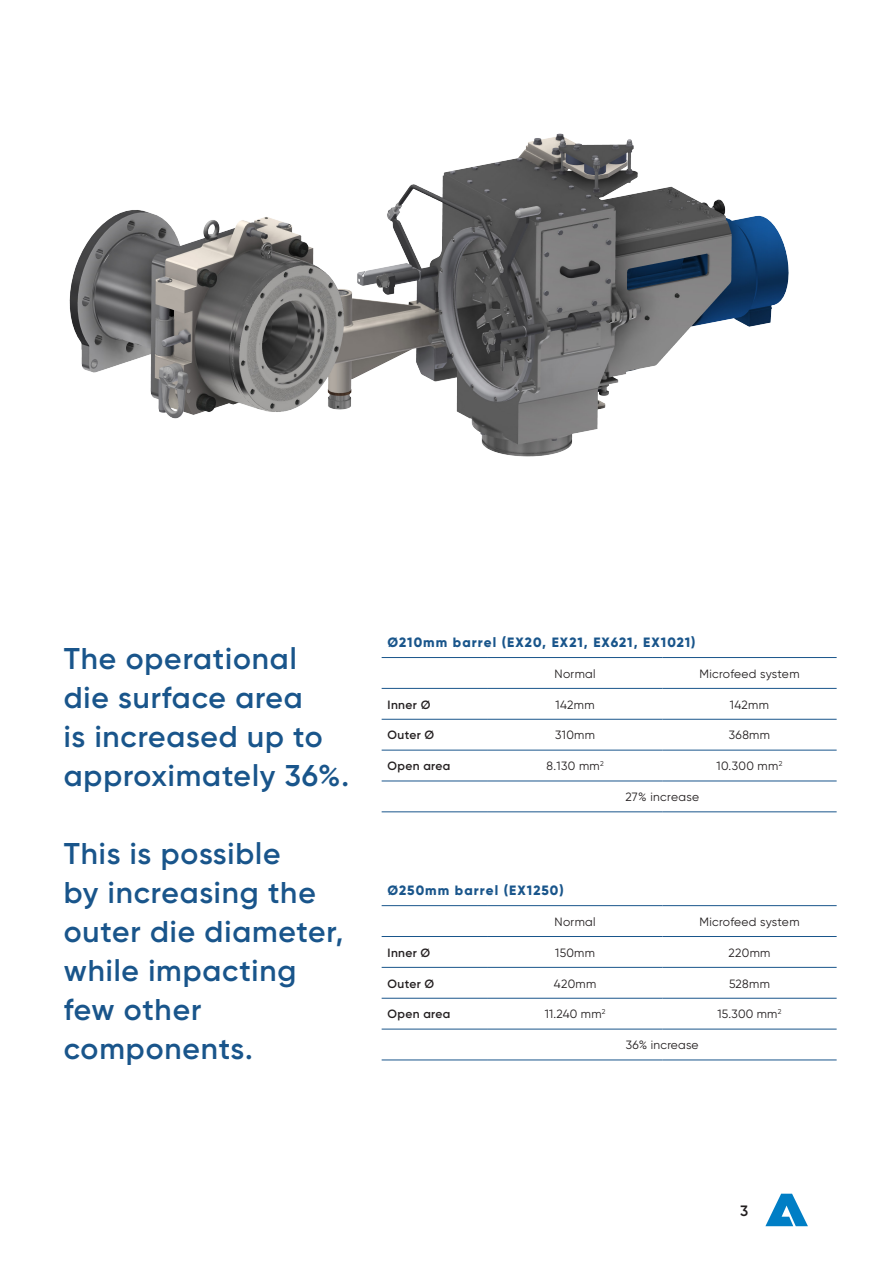
<style>
.page{position:relative;width:893px;height:1263px;background:#fff}
.page>*{position:absolute;margin:0;border:0;box-sizing:border-box;transform-origin:0 0}
.ANDRITZ_Level_2-3_Qu{font:600 30px/39px "Gilroy";letter-spacing:.03em;color:#19558b}
.t1{font:600 15px "Gilroy";color:#231f20}
.ANDRITZ_Level_2-3_Ta{font:800 13.5px "Gilroy";letter-spacing:.08em;color:#19558b}
.ANDRITZ_Level_2-3_Ta-2{font:12px "Gilroy";letter-spacing:.03em;color:#231f20}
.ANDRITZ_Level_2-3_Ta-3{font:600 12px "Gilroy";letter-spacing:.03em;color:#231f20}
.ANDRITZ_Level_2-3_Ta-4{font:12px "Gilroy";letter-spacing:.01em;color:#231f20}
.billedtxt_højre_st{font:12px "Gilroy";letter-spacing:.02em;color:#231f20}
</style>
<div class="page">
<svg style="left:765px;top:1194px;width:43px;height:32px"></svg>
<svg style="left:382px;top:687px;width:455px;height:374px"></svg>
<hr style="left:382px;top:657px;width:106px;height:1px;background:#19558b">
<hr style="left:488px;top:657px;width:174px;height:1px;background:#19558b">
<hr style="left:662px;top:657px;width:175px;height:1px;background:#19558b">
<hr style="left:382px;top:688px;width:106px;height:1px;background:#19558b">
<hr style="left:488px;top:688px;width:174px;height:1px;background:#19558b">
<hr style="left:662px;top:688px;width:175px;height:1px;background:#19558b">
<hr style="left:382px;top:719px;width:106px;height:1px;background:#19558b">
<hr style="left:488px;top:719px;width:174px;height:1px;background:#19558b">
<hr style="left:662px;top:719px;width:175px;height:1px;background:#19558b">
<hr style="left:382px;top:750px;width:106px;height:1px;background:#19558b">
<hr style="left:488px;top:750px;width:174px;height:1px;background:#19558b">
<hr style="left:662px;top:750px;width:175px;height:1px;background:#19558b">
<hr style="left:382px;top:781px;width:106px;height:1px;background:#19558b">
<hr style="left:488px;top:781px;width:174px;height:1px;background:#19558b">
<hr style="left:662px;top:781px;width:175px;height:1px;background:#19558b">
<hr style="left:382px;top:811px;width:106px;height:1px;background:#19558b">
<hr style="left:488px;top:811px;width:174px;height:1px;background:#19558b">
<hr style="left:662px;top:811px;width:175px;height:1px;background:#19558b">
<hr style="left:382px;top:905px;width:106px;height:1px;background:#19558b">
<hr style="left:488px;top:905px;width:174px;height:1px;background:#19558b">
<hr style="left:662px;top:905px;width:175px;height:1px;background:#19558b">
<hr style="left:382px;top:936px;width:106px;height:1px;background:#19558b">
<hr style="left:488px;top:936px;width:174px;height:1px;background:#19558b">
<hr style="left:662px;top:936px;width:175px;height:1px;background:#19558b">
<hr style="left:382px;top:967px;width:106px;height:1px;background:#19558b">
<hr style="left:488px;top:967px;width:174px;height:1px;background:#19558b">
<hr style="left:662px;top:967px;width:175px;height:1px;background:#19558b">
<hr style="left:382px;top:998px;width:106px;height:1px;background:#19558b">
<hr style="left:488px;top:998px;width:174px;height:1px;background:#19558b">
<hr style="left:662px;top:998px;width:175px;height:1px;background:#19558b">
<hr style="left:382px;top:1029px;width:106px;height:1px;background:#19558b">
<hr style="left:488px;top:1029px;width:174px;height:1px;background:#19558b">
<hr style="left:662px;top:1029px;width:175px;height:1px;background:#19558b">
<hr style="left:382px;top:1059px;width:106px;height:1px;background:#19558b">
<hr style="left:488px;top:1059px;width:174px;height:1px;background:#19558b">
<hr style="left:662px;top:1059px;width:175px;height:1px;background:#19558b">
<img style="left:69px;top:133px;width:720px;height:324px">
<p class="ANDRITZ_Level_2-3_Qu" style="left:64px;top:639px;width:287px">The operational die surface area<br>is increased up to approximately 36%.</p>
<p class="ANDRITZ_Level_2-3_Qu" style="left:64px;top:834px;width:281px">This is possible<br>by increasing the outer die diameter, while impacting few other components.</p>
<p class="ANDRITZ_Level_2-3_Ta" style="left:388px;top:634px;width:309px">Ø210mm barrel (EX20, EX21, EX621, EX1021)</p>
<p class="ANDRITZ_Level_2-3_Ta-2" style="left:554px;top:666px;width:43px">Normal</p>
<p class="ANDRITZ_Level_2-3_Ta-4" style="left:699px;top:666px;width:102px">Microfeed system</p>
<p class="ANDRITZ_Level_2-3_Ta-3" style="left:388px;top:697px;width:44px">Inner Ø</p>
<p class="ANDRITZ_Level_2-3_Ta-2" style="left:556px;top:697px;width:41px">142mm</p>
<p class="ANDRITZ_Level_2-3_Ta-2" style="left:730px;top:697px;width:41px">142mm</p>
<p class="ANDRITZ_Level_2-3_Ta-3" style="left:388px;top:728px;width:48px">Outer Ø</p>
<p class="ANDRITZ_Level_2-3_Ta-2" style="left:555px;top:728px;width:41px">310mm</p>
<p class="ANDRITZ_Level_2-3_Ta-2" style="left:729px;top:728px;width:43px">368mm</p>
<p class="ANDRITZ_Level_2-3_Ta-3" style="left:388px;top:759px;width:64px">Open area</p>
<p class="ANDRITZ_Level_2-3_Ta-2" style="left:546px;top:759px;width:59px">8.130 mm<sup>2</sup></p>
<p class="ANDRITZ_Level_2-3_Ta-2" style="left:717px;top:759px;width:67px">10.300 mm<sup>2</sup></p>
<p class="ANDRITZ_Level_2-3_Ta-2" style="left:625px;top:790px;width:75px">27% increase</p>
<p class="ANDRITZ_Level_2-3_Ta" style="left:388px;top:882px;width:178px">Ø250mm barrel (EX1250)</p>
<p class="ANDRITZ_Level_2-3_Ta-2" style="left:554px;top:914px;width:43px">Normal</p>
<p class="ANDRITZ_Level_2-3_Ta-4" style="left:699px;top:914px;width:102px">Microfeed system</p>
<p class="ANDRITZ_Level_2-3_Ta-3" style="left:388px;top:945px;width:44px">Inner Ø</p>
<p class="ANDRITZ_Level_2-3_Ta-2" style="left:555px;top:945px;width:41px">150mm</p>
<p class="ANDRITZ_Level_2-3_Ta-2" style="left:728px;top:945px;width:43px">220mm</p>
<p class="ANDRITZ_Level_2-3_Ta-3" style="left:388px;top:976px;width:48px">Outer Ø</p>
<p class="ANDRITZ_Level_2-3_Ta-2" style="left:554px;top:976px;width:44px">420mm</p>
<p class="ANDRITZ_Level_2-3_Ta-2" style="left:729px;top:976px;width:42px">528mm</p>
<p class="ANDRITZ_Level_2-3_Ta-3" style="left:388px;top:1007px;width:64px">Open area</p>
<p class="billedtxt_højre_st" style="left:545px;top:1007px;width:62px">11.240 mm<sup>2</sup></p>
<p class="billedtxt_højre_st" style="left:718px;top:1007px;width:65px">15.300 mm<sup>2</sup></p>
<p class="billedtxt_højre_st" style="left:626px;top:1038px;width:74px">36% increase</p>
<p class="t1" style="left:740px;top:1201px;width:10px">3</p>
</div>
